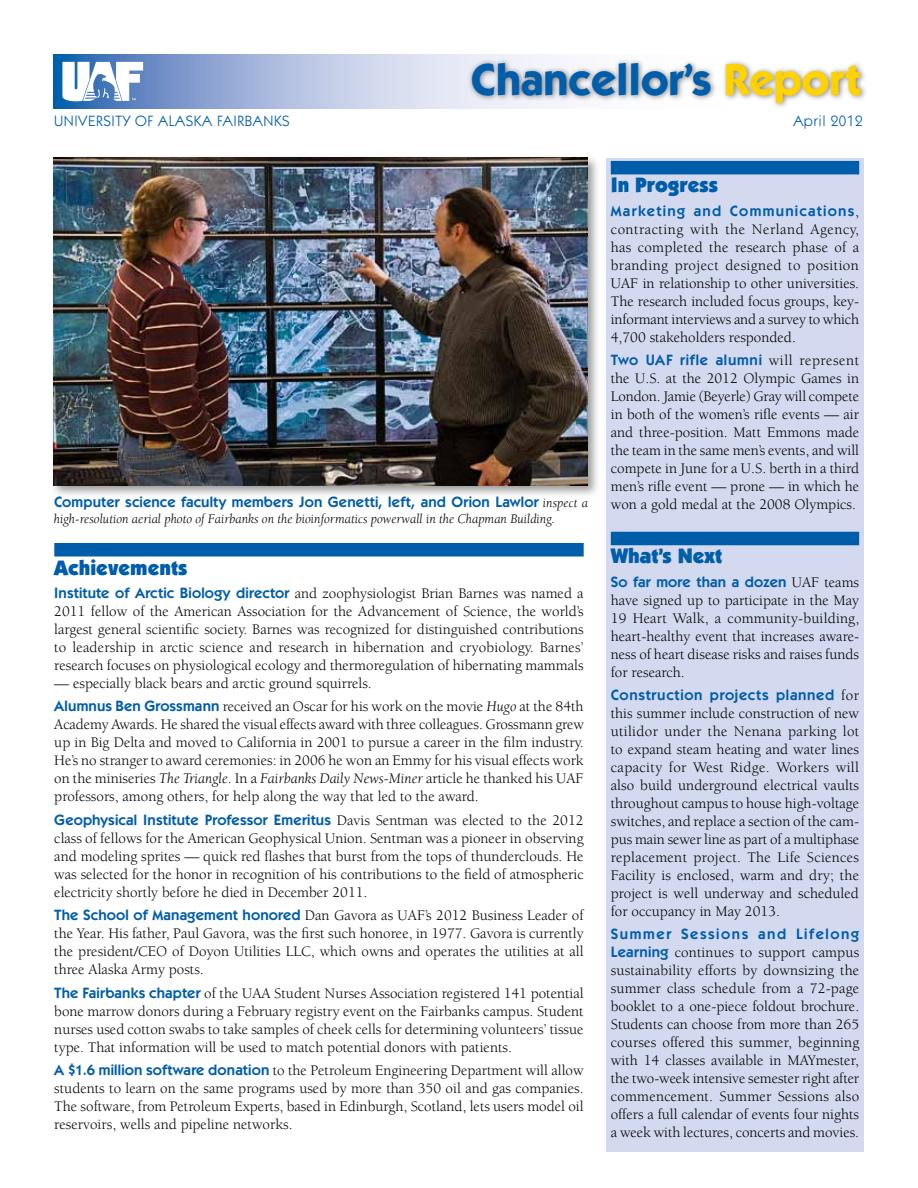
<style>
.page{position:relative;width:918px;height:1188px;background:#fff}
.page>*{position:absolute;margin:0;border:0;box-sizing:border-box;transform-origin:0 0}
.t1{font:700 45px "ITC Kabel Std";color:#005daa}
.t2{font:900 21px "ITC Kabel Std";color:#005daa}
.t3{font:15px/18px "Berkeley Std";color:#000;text-align:justify}
.t4{font:600 15px "ITC Kabel Std";letter-spacing:.02em;color:#005daa}
.t5{font:15px "ITC Kabel Std";letter-spacing:.04em;color:#005daa}
.t6{font:600 15px "ITC Kabel Std";letter-spacing:.05em;color:#005daa}
.t7{font:600 15px "ITC Kabel Std";letter-spacing:.045em;color:#005daa}
.t8{font:600 15px "ITC Kabel Std";letter-spacing:.085em;color:#005daa}
.t9{font:600 15px "ITC Kabel Std";letter-spacing:.1em;color:#005daa}
.t10{font:italic 13.5px "Berkeley Std";color:#000}
.s1{color:#ffd200}
.s2{font-family:"Berkeley Std";font-weight:400;font-style:italic;font-size:13.5px;color:#000}
.s3{font-family:"ITC Kabel Std";font-weight:600;color:#005daa}
.s4{font-style:italic}
.s5{font-family:"Berkeley Std";font-weight:400;color:#000}
</style>
<div class="page">
<svg style="left:53px;top:55px;width:506px;height:54px;background:#a8badd"></svg>
<div style="left:467px;top:58px;width:401px;height:52px;background:#000;opacity:.5"></div>
<svg style="left:62px;top:62px;width:81px;height:39px"></svg>
<div style="left:54px;top:543px;width:530px;height:13px;background:#005daa"></div>
<div style="left:606px;top:158px;width:258px;height:993px;background:#d3d9ee"></div>
<div style="left:611px;top:161px;width:248px;height:13px;background:#005daa"></div>
<div style="left:611px;top:532px;width:248px;height:13px;background:#005daa"></div>
<div style="left:50px;top:154px;width:550px;height:345px;background:#000;opacity:.4"></div>
<img style="left:54px;top:158px;width:533px;height:328px">
<h1 class="t1" style="left:471px;top:52px;width:392px">Chancellor’s <span class="s1">Report</span></h1>
<p class="t5" style="left:54px;top:112px;width:237px">UNIVERSITY OF ALASKA FAIRBANKS</p>
<p class="t5" style="left:793px;top:112px;width:71px">April 2012</p>
<p class="t4" style="left:54px;top:493px;width:535px">Computer science faculty members Jon Genetti, left, and Orion Lawlor <span class="s2">inspect a</span></p>
<p class="t10" style="left:54px;top:512px;width:503px">high-resolution aerial photo of Fairbanks on the bioinformatics powerwall in the Chapman Building.</p>
<h2 class="t2" style="left:54px;top:554px;width:135px">Achievements</h2>
<p class="t3" style="left:54px;top:584px;width:531px"><span class="s3">Institute of Arctic Biology director</span> and zoophysiologist Brian Barnes was named a 2011 fellow of the American Association for the Advancement of Science, the world’s largest general scientific society. Barnes was recognized for distinguished contributions to leadership in arctic science and research in hibernation and cryobiology. Barnes’ research focuses on physiological ecology and thermoregulation of hibernating mammals</p>
<p class="t3" style="left:54px;top:672px;width:531px;line-height:23.4px">— especially black bears and arctic ground squirrels.<br><span class="s3">Alumnus Ben Grossmann</span> received an Oscar for his work on the movie <span class="s4">Hugo</span> at the 84th</p>
<p class="t3" style="left:54px;top:716px;width:531px">Academy Awards. He shared the visual effects award with three colleagues. Grossmann grew up in Big Delta and moved to California in 2001 to pursue a career in the film industry.<br>He’s no stranger to award ceremonies: in 2006 he won an Emmy for his visual effects work on the miniseries <span class="s4">The Triangle</span>. In a <span class="s4">Fairbanks Daily News-Miner</span> article he thanked his UAF professors, among others, for help along the way that led to the award.</p>
<p class="t4" style="left:54px;top:811px;width:531px">Geophysical Institute Professor Emeritus <span class="s5">Davis Sentman was elected to the 2012</span></p>
<p class="t3" style="left:54px;top:829px;width:531px">class of fellows for the American Geophysical Union. Sentman was a pioneer in observing and modeling sprites — quick red flashes that burst from the tops of thunderclouds. He was selected for the honor in recognition of his contributions to the field of atmospheric electricity shortly before he died in December 2011.</p>
<p class="t3" style="left:54px;top:907px;width:531px"><span class="s3">The School of Management honored</span> Dan Gavora as UAF’s 2012 Business Leader of the Year. His father, Paul Gavora, was the first such honoree, in 1977. Gavora is currently the president/CEO of Doyon Utilities LLC, which owns and operates the utilities at all three Alaska Army posts.</p>
<p class="t3" style="left:54px;top:984px;width:531px"><span class="s3">The Fairbanks chapter</span> of the UAA Student Nurses Association registered 141 potential bone marrow donors during a February registry event on the Fairbanks campus. Student nurses used cotton swabs to take samples of cheek cells for determining volunteers’ tissue type. That information will be used to match potential donors with patients.</p>
<p class="t3" style="left:54px;top:1061px;width:531px"><span class="s3">A $1.6 million software donation</span> to the Petroleum Engineering Department will allow students to learn on the same programs used by more than 350 oil and gas companies.<br>The software, from Petroleum Experts, based in Edinburgh, Scotland, lets users model oil reservoirs, wells and pipeline networks.</p>
<h2 class="t2" style="left:611px;top:172px;width:109px">In Progress</h2>
<p class="t8" style="left:611px;top:202px;width:250px">Marketing and Communications<span class="s5">,</span></p>
<p class="t3" style="left:611px;top:220px;width:250px">contracting with the Nerland Agency, has completed the research phase of a branding project designed to position UAF in relationship to other universities.<br>The research included focus groups, key&shy;informant interviews and a survey to which 4,700 stakeholders responded.</p>
<p class="t6" style="left:611px;top:351px;width:250px">Two UAF rifle alumni <span class="s5">will represent</span></p>
<p class="t3" style="left:611px;top:370px;width:250px">the U.S. at the 2012 Olympic Games in London. Jamie (Beyerle) Gray will compete in both of the women’s rifle events — air and three-position. Matt Emmons made the team in the same men’s events, and will compete in June for a U.S. berth in a third men’s rifle event — prone — in which he won a gold medal at the 2008 Olympics.</p>
<h2 class="t2" style="left:611px;top:543px;width:113px">What’s Next</h2>
<p class="t4" style="left:611px;top:573px;width:250px">So far more than a dozen <span class="s5">UAF teams</span></p>
<p class="t3" style="left:611px;top:591px;width:250px">have signed up to participate in the May 19 Heart Walk, a community-building, heart-healthy event that increases aware&shy;ness of heart disease risks and raises funds for research.</p>
<p class="t7" style="left:611px;top:686px;width:250px">Construction projects planned <span class="s5">for</span></p>
<p class="t3" style="left:611px;top:705px;width:250px">this summer include construction of new utilidor under the Nenana parking lot to expand steam heating and water lines capacity for West Ridge. Workers will also build underground electrical vaults throughout campus to house high-voltage switches, and replace a section of the cam&shy;pus main sewer line as part of a multiphase replacement project. The Life Sciences Facility is enclosed, warm and dry; the project is well underway and scheduled for occupancy in May 2013.</p>
<p class="t9" style="left:611px;top:926px;width:250px">Summer Sessions and Lifelong</p>
<p class="t3" style="left:611px;top:944px;width:250px"><span class="s3">Learning</span> continues to support campus sustainability efforts by downsizing the summer class schedule from a 72-page booklet to a one-piece foldout brochure.<br>Students can choose from more than 265 courses offered this summer, beginning with 14 classes available in MAYmester, the two-week intensive semester right after commencement. Summer Sessions also offers a full calendar of events four nights a week with lectures, concerts and movies.</p>
</div>
